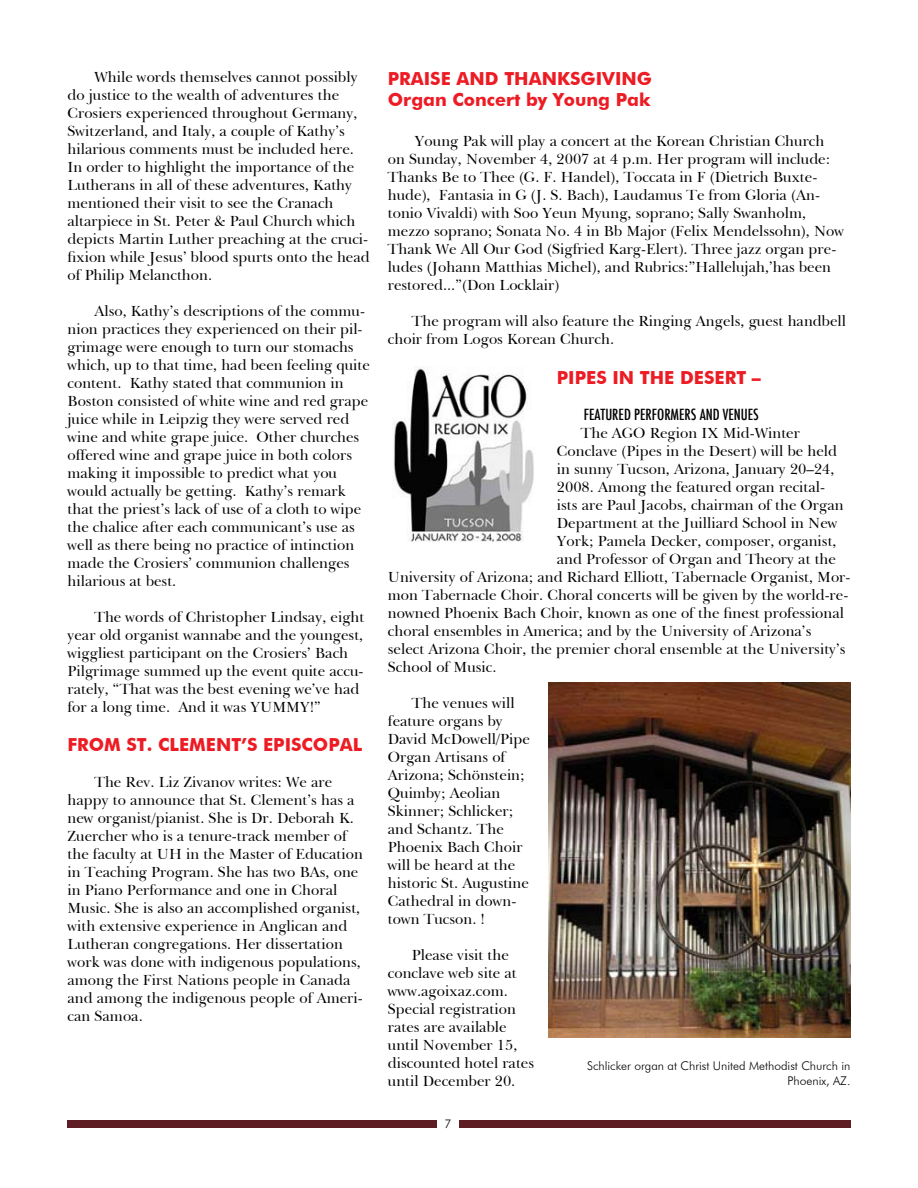
<style>
.page{position:relative;width:918px;height:1188px;background:#fff}
.page>*{position:absolute;margin:0;border:0;box-sizing:border-box;transform-origin:0 0}
.t1{font:700 18px/21.6px "Futura BT";color:#ed1c24}
.t2{font:15px/18px "New Baskerville IT Cby BT";color:#000}
.t3{font:500 condensed 15px "Futura";color:#000}
.t4{font:300 12px/14.4px "Futura BT";color:#000;text-align:right}
</style>
<div class="page">
<div style="left:68px;top:1120px;width:369px;height:8px;background:#5e1c23"></div>
<div style="left:459px;top:1120px;width:391px;height:8px;background:#5e1c23"></div>
<img style="left:393px;top:366px;width:141px;height:175px">
<img style="left:548px;top:683px;width:302px;height:355px">
<p class="t2" style="left:68px;top:68px;width:304px;text-indent:27px">While words themselves cannot possibly do justice to the wealth of adventures the Crosiers experienced throughout Germany, Switzerland, and Italy, a couple of Kathy’s hilarious comments must be included here.<br>In order to highlight the importance of the Lutherans in all of these adventures, Kathy mentioned their visit to see the Cranach altarpiece in St. Peter &amp; Paul Church which depicts Martin Luther preaching at the cruci&shy;fixion while Jesus’ blood spurts onto the head of Philip Melancthon.</p>
<p class="t2" style="left:68px;top:302px;width:304px;text-indent:27px">Also, Kathy’s descriptions of the commu&shy;nion practices they experienced on their pil&shy;grimage were enough to turn our stomachs which, up to that time, had been feeling quite content. Kathy stated that communion in Boston consisted of white wine and red grape juice while in Leipzig they were served red wine and white grape juice. Other churches offered wine and grape juice in both colors making it impossible to predict what you would actually be getting. Kathy’s remark that the priest’s lack of use of a cloth to wipe the chalice after each communicant’s use as well as there being no practice of intinction made the Crosiers’ communion challenges hilarious at best.</p>
<p class="t2" style="left:68px;top:608px;width:298px;text-indent:27px">The words of Christopher Lindsay, eight year old organist wannabe and the youngest, wiggliest participant on the Crosiers’ Bach Pilgrimage summed up the event quite accu&shy;rately, “That was the best evening we’ve had for a long time. And it was YUMMY!”</p>
<p class="t1" style="left:68px;top:734px;width:25px">From</p>
<p class="t1" style="left:127px;top:734px;width:56px">St. Clement</p>
<p class="t1" style="left:241px;top:734px;width:122px">’s EPISCOPAL</p>
<p class="t2" style="left:68px;top:773px;width:297px;text-indent:27px">The Rev. Liz Zivanov writes: We are happy to announce that St. Clement’s has a new organist/pianist. She is Dr. Deborah K.<br>Zuercher who is a tenure-track member of the faculty at UH in the Master of Education in Teaching Program. She has two BAs, one in Piano Performance and one in Choral Music. She is also an accomplished organist, with extensive experience in Anglican and Lutheran congregations. Her dissertation work was done with indigenous populations, among the First Nations people in Canada and among the indigenous people of Ameri&shy;can Samoa.</p>
<p class="t1" style="left:388px;top:67px;width:266px">PRAISE AND THANKSGIVING<br>Organ Concert by Young Pak</p>
<p class="t2" style="left:388px;top:132px;width:458px;text-indent:27px">Young Pak will play a concert at the Korean Christian Church on Sunday, November 4, 2007 at 4 p.m. Her program will include:<br>Thanks Be to Thee (G. F. Handel), Toccata in F (Dietrich Buxte&shy;hude), Fantasia in G (J. S. Bach), Laudamus Te from Gloria (An&shy;tonio Vivaldi) with Soo Yeun Myung, soprano; Sally Swanholm, mezzo soprano; Sonata No. 4 in Bb Major (Felix Mendelssohn), Now Thank We All Our God (Sigfried Karg-Elert). Three jazz organ pre&shy;ludes (Johann Matthias Michel), and Rubrics:”Hallelujah,’has been restored...”(Don Locklair)</p>
<p class="t2" style="left:388px;top:312px;width:460px;text-indent:24px">The program will also feature the Ringing Angels, guest handbell choir from Logos Korean Church.</p>
<p class="t1" style="left:557px;top:366px;width:206px">PIPES IN THE DESERT –</p>
<p class="t3" style="left:584px;top:404px;width:176px">FEATURED PERFORMERS AND VENUES</p>
<p class="t2" style="left:581px;top:424px;width:221px">The AGO Region IX Mid-Winter</p>
<p class="t2" style="left:557px;top:442px;width:282px">Conclave (Pipes in the Desert) will be held</p>
<p class="t2" style="left:557px;top:460px;width:279px">in sunny Tucson, Arizona, January 20–24,</p>
<p class="t2" style="left:557px;top:478px;width:270px">2008. Among the featured organ recital-</p>
<p class="t2" style="left:557px;top:496px;width:288px">ists are Paul Jacobs, chairman of the Organ</p>
<p class="t2" style="left:557px;top:514px;width:282px">Department at the Juilliard School in New</p>
<p class="t2" style="left:557px;top:532px;width:281px">York; Pamela Decker, composer, organist,</p>
<p class="t2" style="left:557px;top:550px;width:281px">and Professor of Organ and Theory at the</p>
<p class="t2" style="left:388px;top:568px;width:464px">University of Arizona; and Richard Elliott, Tabernacle Organist, Mor-</p>
<p class="t2" style="left:388px;top:586px;width:462px">mon Tabernacle Choir. Choral concerts will be given by the world-re-</p>
<p class="t2" style="left:388px;top:604px;width:458px">nowned Phoenix Bach Choir, known as one of the finest professional</p>
<p class="t2" style="left:388px;top:622px;width:425px">choral ensembles in America; and by the University of Arizona’s</p>
<p class="t2" style="left:388px;top:640px;width:459px">select Arizona Choir, the premier choral ensemble at the University’s</p>
<p class="t2" style="left:388px;top:658px;width:110px">School of Music.</p>
<p class="t2" style="left:388px;top:694px;width:144px;text-indent:24px">The venues will feature organs by<br>David McDowell/Pipe<br>Organ Artisans of<br>Arizona; Schönstein;<br>Quimby; Aeolian<br>Skinner; Schlicker; and Schantz. The<br>Phoenix Bach Choir will be heard at the historic St. Augustine<br>Cathedral in down&shy;town Tucson. !</p>
<p class="t2" style="left:388px;top:946px;width:148px;text-indent:24px">Please visit the conclave web site at www.agoixaz.com.<br>Special registration rates are available until November 15, discounted hotel rates until December 20.</p>
<p class="t4" style="left:587px;top:1059px;width:265px">Schlicker organ at Christ United Methodist Church in<br>Phoenix, AZ.</p>
</div>
